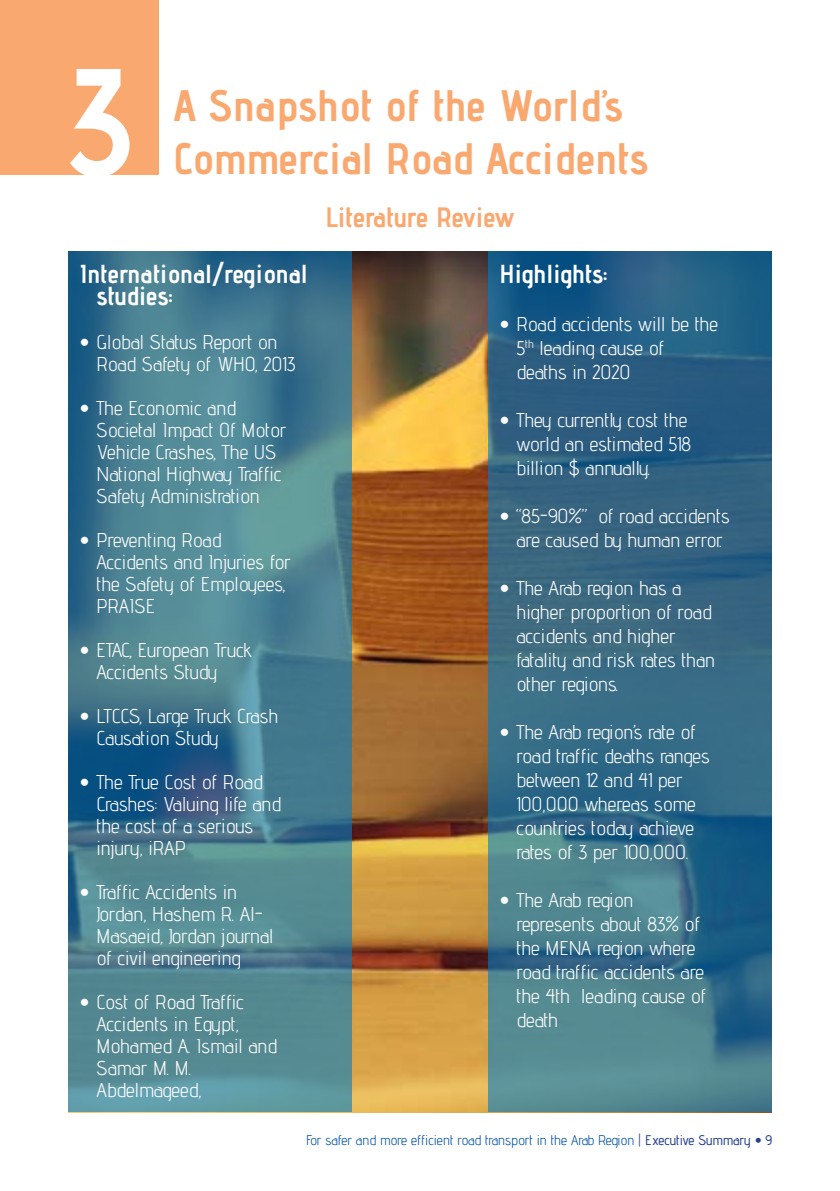
<style>
.page{position:relative;width:840px;height:1191px;background:#fff}
.page>*{position:absolute;margin:0;border:0;box-sizing:border-box;transform-origin:0 0}
.t1{font:700 152.2px "Advent Pro";color:#fff}
.t2{font:700 44px/52.8px "Advent Pro";color:#f9a870}
.t3{font:700 28px "Advent Pro";color:#f9a870}
.t4{font:700 26px/22px "Advent Pro";color:#fff}
.t5{font:20px/22px "Advent Pro";color:#fff}
.t6{font:14px "Advent Pro";color:#0052a4}
.s1{color:#25408f}
.s2{font-weight:500;color:#25408f}
</style>
<div class="page">
<div style="left:0;top:0;width:159px;height:175px;background:#f9a870"></div>
<img style="left:351px;top:251px;width:137px;height:861px">
<svg style="left:68px;top:251px;width:283px;height:861px;background:#487f90"></svg>
<svg style="left:488px;top:251px;width:283px;height:861px;background:#356b86"></svg>
<h1 class="t1" style="left:68px;top:29px;width:65px">3</h1>
<h2 class="t2" style="left:173px;top:79px;width:476px">A Snapshot of the World’s<br>Commercial Road Accidents</h2>
<h3 class="t3" style="left:325px;top:200px;width:191px">Literature Review</h3>
<h3 class="t4" style="left:96px;top:263px;width:212px;text-indent:-17px">International/regional studies:</h3>
<p class="t5" style="left:96px;top:331px;width:200px;text-indent:-17px">• Global Status Report on<br>Road Safety of WHO, 2013</p>
<p class="t5" style="left:96px;top:397px;width:191px;text-indent:-17px">• The Economic and<br>Societal Impact Of Motor<br>Vehicle Crashes, The US<br>National Highway Traffic<br>Safety Administration</p>
<p class="t5" style="left:96px;top:529px;width:196px;text-indent:-17px">• Preventing Road<br>Accidents and Injuries for the Safety of Employees,<br>PRAISE</p>
<p class="t5" style="left:96px;top:639px;width:157px;text-indent:-17px">• ETAC, European Truck<br>Accidents Study</p>
<p class="t5" style="left:96px;top:705px;width:183px;text-indent:-17px">• LTCCS, Large Truck Crash<br>Causation Study</p>
<p class="t5" style="left:96px;top:771px;width:186px;text-indent:-17px">• The True Cost of Road<br>Crashes: Valuing life and the cost of a serious injury, iRAP</p>
<p class="t5" style="left:96px;top:881px;width:178px;text-indent:-17px">• Traffic Accidents in<br>Jordan, Hashem R. Al-<br>Masaeid, Jordan journal of civil engineering</p>
<p class="t5" style="left:96px;top:991px;width:182px;text-indent:-17px">• Cost of Road Traffic<br>Accidents in Egypt,<br>Mohamed A. Ismail and<br>Samar M. M.<br>Abdelmageed,</p>
<h3 class="t4" style="left:499px;top:263px;width:109px">Highlights:</h3>
<p class="t5" style="left:516px;top:312px;width:203px;line-height:24px;text-indent:-17px">• Road accidents will be the<br>5<sup>th</sup> leading cause of deaths in 2020</p>
<p class="t5" style="left:516px;top:408px;width:176px;line-height:24px;text-indent:-17px">• They currently cost the world an estimated 518 billion $ annually.</p>
<p class="t5" style="left:499px;top:504px;width:232px;line-height:24px;text-align:center">• “85-90%” of road accidents are caused by human error.</p>
<p class="t5" style="left:516px;top:576px;width:200px;line-height:24px;text-indent:-17px">• The Arab region has a higher proportion of road accidents and higher fatality and risk rates than other regions.</p>
<p class="t5" style="left:516px;top:720px;width:195px;line-height:24px;text-indent:-17px">• The Arab region’s rate of road traffic deaths ranges between 12 and 41 per<br>100,000 whereas some countries today achieve rates of 3 per 100,000.</p>
<p class="t5" style="left:516px;top:888px;width:191px;line-height:24px;text-indent:-17px">• The Arab region represents about 83% of the MENA region where road traffic accidents are the 4th leading cause of death</p>
<p class="t6" style="left:306px;top:1131px;width:467px">For safer and more efficient road transport in the Arab Region <span class="s1">|</span> <span class="s2">Executive Summary</span> <span class="s1">•</span> <span class="s2">9</span></p>
</div>
